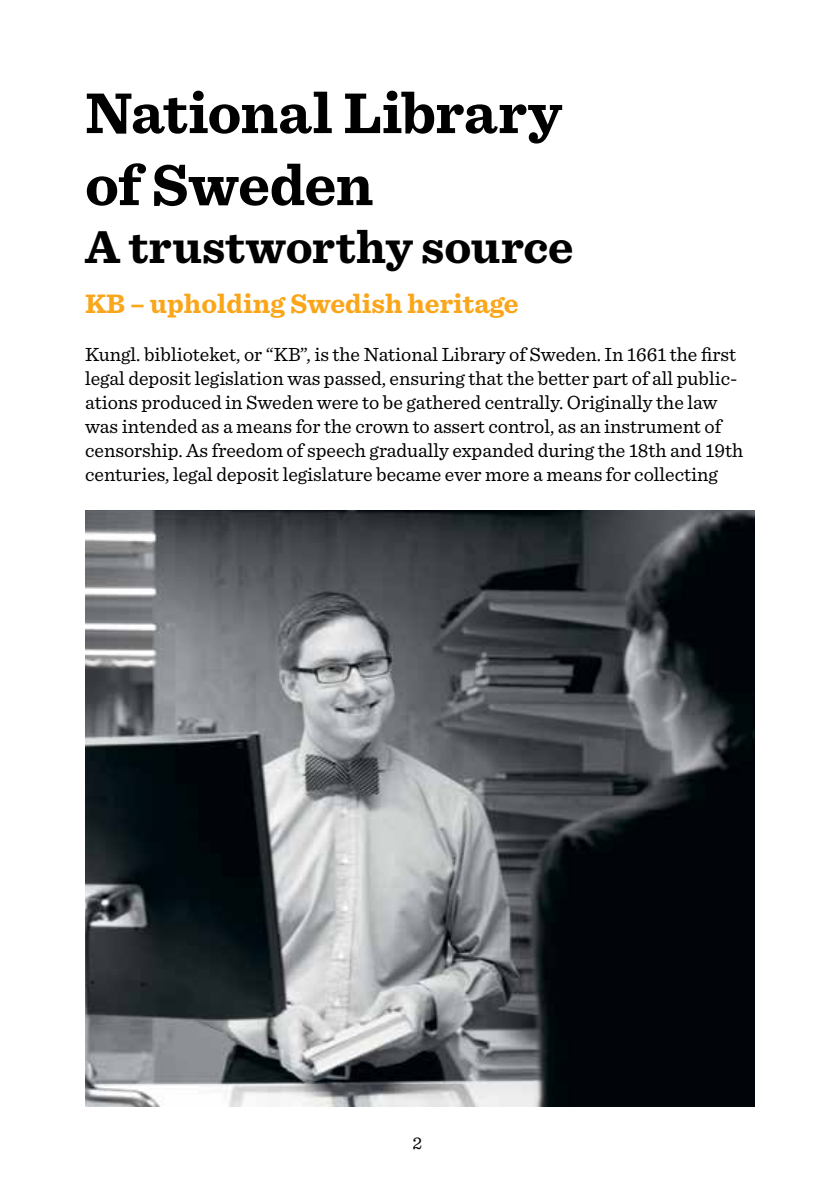
<style>
.page{position:relative;width:840px;height:1191px;background:#fff}
.page>*{position:absolute;margin:0;border:0;box-sizing:border-box;transform-origin:0 0}
.t1{font:700 60px/72px "Sentinel";letter-spacing:-.01em;color:#000}
.t2{font:700 48px "Sentinel";color:#000}
.t3{font:700 28px "Sentinel";color:#faa61a}
.t4{font:20px/24px "Sentinel";color:#000}
.t5{font:18px "Sentinel";color:#000}
</style>
<div class="page">
<img style="left:85px;top:510px;width:669px;height:596px">
<h1 class="t1" style="left:85px;top:74px;width:478px">National Library of Sweden</h1>
<h2 class="t2" style="left:85px;top:209px;width:489px">A trustworthy source</h2>
<h3 class="t3" style="left:85px;top:282px;width:435px">KB – upholding Swedish heritage</h3>
<p class="t4" style="left:85px;top:341px;width:659px">Kungl. biblioteket, or “KB”, is the National Library of Sweden. In 1661 the first legal deposit legislation was passed, ensuring that the better part of all public&shy;ations produced in Sweden were to be gathered centrally. Originally the law was intended as a means for the crown to assert control, as an instrument of censorship. As freedom of speech gradually expanded during the 18th and 19th centuries, legal deposit legislature became ever more a means for collecting</p>
<p class="t5" style="left:412px;top:1129px;width:11px">2</p>
</div>
